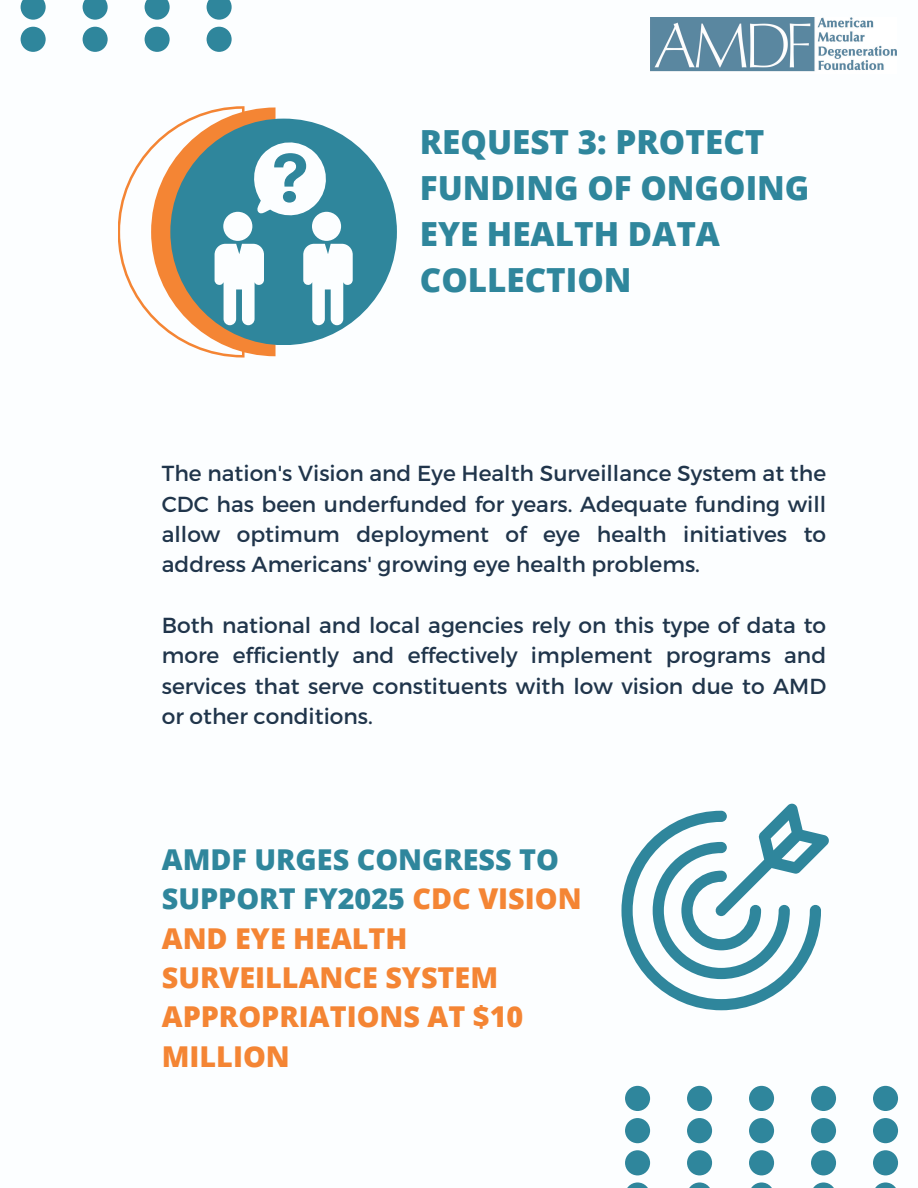
<style>
.page{position:relative;width:918px;height:1188px;background:#fff}
.page>*{position:absolute;margin:0;border:0;box-sizing:border-box;transform-origin:0 0}
.t1{font:800 33.3px/46.2px "Open Sans";color:#2f869c}
.t2{font:800 28.8px/39.3px "Open Sans";color:#f48534}
.t3{font:21.75px/30.3px "Montserrat";color:#20354b;text-align:justify}
.s1{color:#2f869c}
</style>
<div class="page">
<svg style="left:21px;top:0;width:25px;height:20px"></svg>
<svg style="left:83px;top:0;width:25px;height:20px"></svg>
<svg style="left:145px;top:0;width:25px;height:20px"></svg>
<svg style="left:207px;top:0;width:25px;height:20px"></svg>
<div style="left:21px;top:27px;width:25px;height:25px;background:#2f869c;border-radius:50%"></div>
<div style="left:83px;top:27px;width:25px;height:25px;background:#2f869c;border-radius:50%"></div>
<div style="left:145px;top:27px;width:25px;height:25px;background:#2f869c;border-radius:50%"></div>
<div style="left:207px;top:27px;width:25px;height:25px;background:#2f869c;border-radius:50%"></div>
<img style="left:650px;top:17px;width:247px;height:55px">
<div style="left:170px;top:119px;width:227px;height:226px;background:#2f869c;border-radius:50%"></div>
<svg style="left:118px;top:106px;width:235px;height:251px"></svg>
<svg style="left:621px;top:803px;width:208px;height:207px"></svg>
<div style="left:625px;top:1086px;width:25px;height:25px;background:#2f869c;border-radius:50%"></div>
<div style="left:687px;top:1086px;width:25px;height:25px;background:#2f869c;border-radius:50%"></div>
<div style="left:749px;top:1086px;width:25px;height:25px;background:#2f869c;border-radius:50%"></div>
<div style="left:811px;top:1086px;width:25px;height:25px;background:#2f869c;border-radius:50%"></div>
<div style="left:873px;top:1086px;width:25px;height:25px;background:#2f869c;border-radius:50%"></div>
<div style="left:625px;top:1118px;width:25px;height:25px;background:#2f869c;border-radius:50%"></div>
<div style="left:687px;top:1118px;width:25px;height:25px;background:#2f869c;border-radius:50%"></div>
<div style="left:749px;top:1118px;width:25px;height:25px;background:#2f869c;border-radius:50%"></div>
<div style="left:811px;top:1118px;width:25px;height:25px;background:#2f869c;border-radius:50%"></div>
<div style="left:873px;top:1118px;width:25px;height:25px;background:#2f869c;border-radius:50%"></div>
<div style="left:625px;top:1150px;width:25px;height:25px;background:#2f869c;border-radius:50%"></div>
<div style="left:687px;top:1150px;width:25px;height:25px;background:#2f869c;border-radius:50%"></div>
<div style="left:749px;top:1150px;width:25px;height:25px;background:#2f869c;border-radius:50%"></div>
<div style="left:811px;top:1150px;width:25px;height:25px;background:#2f869c;border-radius:50%"></div>
<div style="left:873px;top:1150px;width:25px;height:25px;background:#2f869c;border-radius:50%"></div>
<svg style="left:627px;top:1182px;width:21px;height:6px"></svg>
<svg style="left:689px;top:1182px;width:21px;height:6px"></svg>
<svg style="left:751px;top:1182px;width:21px;height:6px"></svg>
<svg style="left:813px;top:1182px;width:21px;height:6px"></svg>
<svg style="left:875px;top:1182px;width:21px;height:6px"></svg>
<p class="t1" style="left:420px;top:118px;width:391px">REQUEST 3: PROTECT<br>FUNDING OF ONGOING<br>EYE HEALTH DATA<br>COLLECTION</p>
<p class="t3" style="left:162px;top:457px;width:666px">The nation's Vision and Eye Health Surveillance System at the CDC has been underfunded for years. Adequate funding will allow optimum deployment of eye health initiatives to address Americans' growing eye health problems.</p>
<p class="t3" style="left:162px;top:609px;width:666px">Both national and local agencies rely on this type of data to more efficiently and effectively implement programs and services that serve constituents with low vision due to AMD or other conditions.</p>
<p class="t2" style="left:162px;top:839px;width:421px"><span class="s1">AMDF URGES CONGRESS TO<br>SUPPORT FY2025</span> CDC VISION<br>AND EYE HEALTH<br>SURVEILLANCE SYSTEM<br>APPROPRIATIONS AT $10<br>MILLION</p>
</div>
